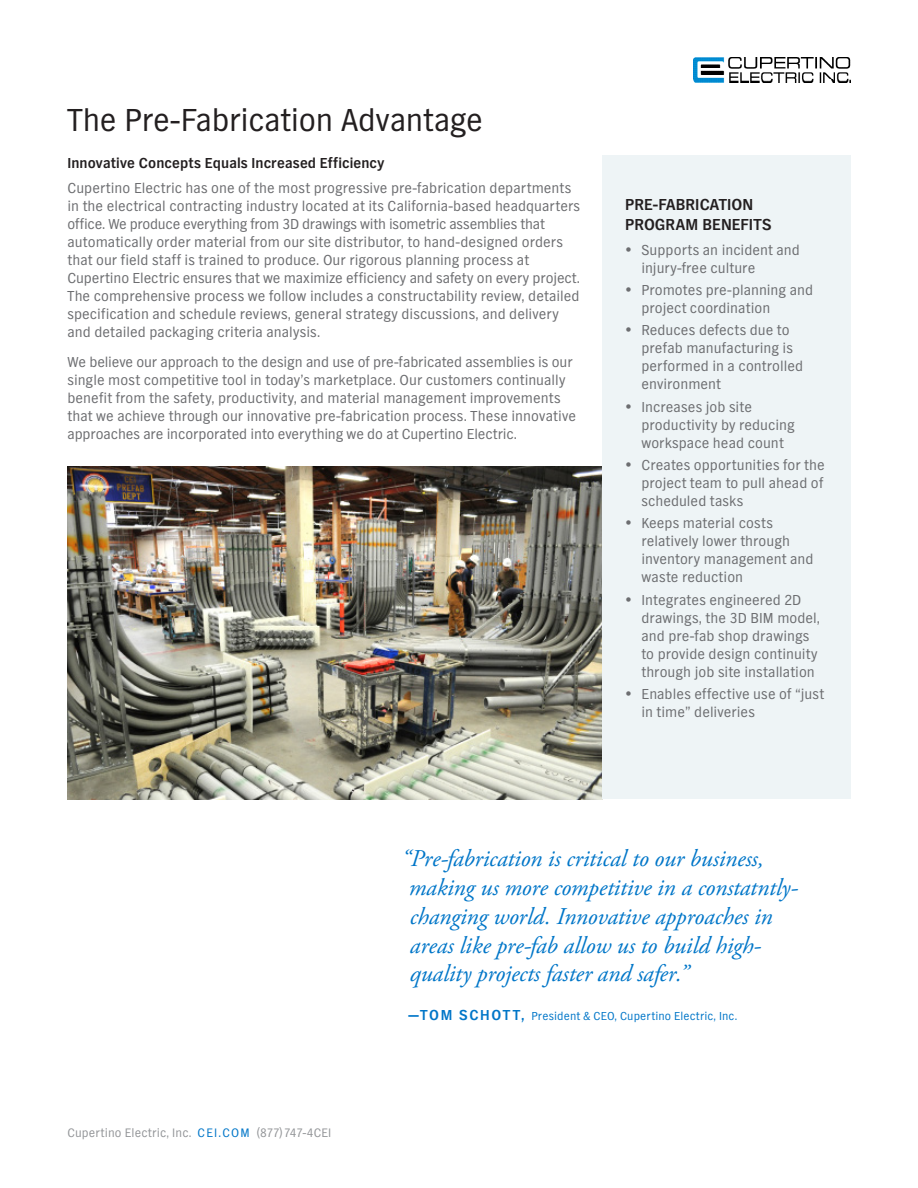
<style>
.page{position:relative;width:918px;height:1188px;background:#fff}
.page>*{position:absolute;margin:0;border:0;box-sizing:border-box;transform-origin:0 0}
.Heading_1{font:33px "TV Nord EF";letter-spacing:-.005em;color:#231f20}
.Body2{font:italic 24px/28.8px "Adobe Garamond Pro";letter-spacing:-.005em;color:#0076c8}
.Subhead{font:700 16.5px/19.8px "TV Nord EF";letter-spacing:.005em;color:#231f20}
.Body2-2{font:15px/18px "TV Nord EF";letter-spacing:.005em;color:#6c6d70}
.Subhead-2{font:700 15px "TV Nord EF";letter-spacing:.01em;color:#231f20}
.t1{font:12.75px "TV Nord EF";letter-spacing:.015em;color:#939598}
.Body{font:12px "TV Nord EF";letter-spacing:.015em;color:#0076c8}
.s1{color:#0076c8}
.s2{font-weight:700;font-size:15px}
</style>
<div class="page">
<img style="left:694px;top:58px;width:156px;height:24px">
<img style="left:68px;top:467px;width:534px;height:332px">
<div style="left:602px;top:156px;width:248px;height:643px;background:#eef4f6"></div>
<p class="Heading_1" style="left:68px;top:102px;width:417px">The Pre-Fabrication Advantage</p>
<p class="Subhead-2" style="left:68px;top:155px;width:318px">Innovative Concepts Equals Increased Efficiency</p>
<p class="Body2-2" style="left:68px;top:179px;width:514px">Cupertino Electric has one of the most progressive pre-fabrication departments in the electrical contracting industry located at its California-based headquarters office. We produce everything from 3D drawings with isometric assemblies that automatically order material from our site distributor, to hand-designed orders that our field staff is trained to produce. Our rigorous planning process at Cupertino Electric ensures that we maximize efficiency and safety on every project.<br>The comprehensive process we follow includes a constructability review, detailed specification and schedule reviews, general strategy discussions, and delivery and detailed packaging criteria analysis.</p>
<p class="Body2-2" style="left:68px;top:353px;width:510px">We believe our approach to the design and use of pre-fabricated assemblies is our single most competitive tool in today’s marketplace. Our customers continually benefit from the safety, productivity, and material management improvements that we achieve through our innovative pre-fabrication process. These innovative approaches are incorporated into everything we do at Cupertino Electric.</p>
<p class="Subhead" style="left:625px;top:195px;width:148px">PRE-FABRICATION<br>PROGRAM BENEFITS</p>
<p class="Body2-2" style="left:641px;top:241px;width:160px;text-indent:-16px">• Supports an incident and injury-free culture</p>
<p class="Body2-2" style="left:641px;top:281px;width:173px;text-indent:-16px">• Promotes pre-planning and project coordination</p>
<p class="Body2-2" style="left:641px;top:321px;width:163px;text-indent:-16px">• Reduces defects due to prefab manufacturing is performed in a controlled environment</p>
<p class="Body2-2" style="left:641px;top:398px;width:155px;text-indent:-16px">• Increases job site productivity by reducing workspace head count</p>
<p class="Body2-2" style="left:641px;top:456px;width:185px;text-align:justify;text-indent:-16px">• Creates opportunities for the project team to pull ahead of scheduled tasks</p>
<p class="Body2-2" style="left:641px;top:514px;width:174px;text-indent:-16px">• Keeps material costs relatively lower through inventory management and waste reduction</p>
<p class="Body2-2" style="left:641px;top:590px;width:180px;text-indent:-16px">• Integrates engineered 2D drawings, the 3D BIM model, and pre-fab shop drawings to provide design continuity through job site installation</p>
<p class="Body2-2" style="left:641px;top:685px;width:184px;text-indent:-16px">• Enables effective use of “just in time” deliveries</p>
<p class="t1" style="left:68px;top:1126px;width:265px">Cupertino Electric, Inc. <span class="s1">CEI.COM</span> (877) 747-4CEI</p>
<p class="Body2" style="left:402px;top:845px;width:398px">“Pre-fabrication is critical to our business, making us more competitive in a constatntly&shy;changing world. Innovative approaches in areas like pre-fab allow us to build high&shy;quality projects faster and safer.”</p>
<p class="Body" style="left:409px;top:1010px;width:330px"><span class="s2">—</span><span class="s2">TOM SCHOTT</span><span class="s2">,</span> President &amp; CEO, Cupertino Electric, Inc.</p>
</div>
